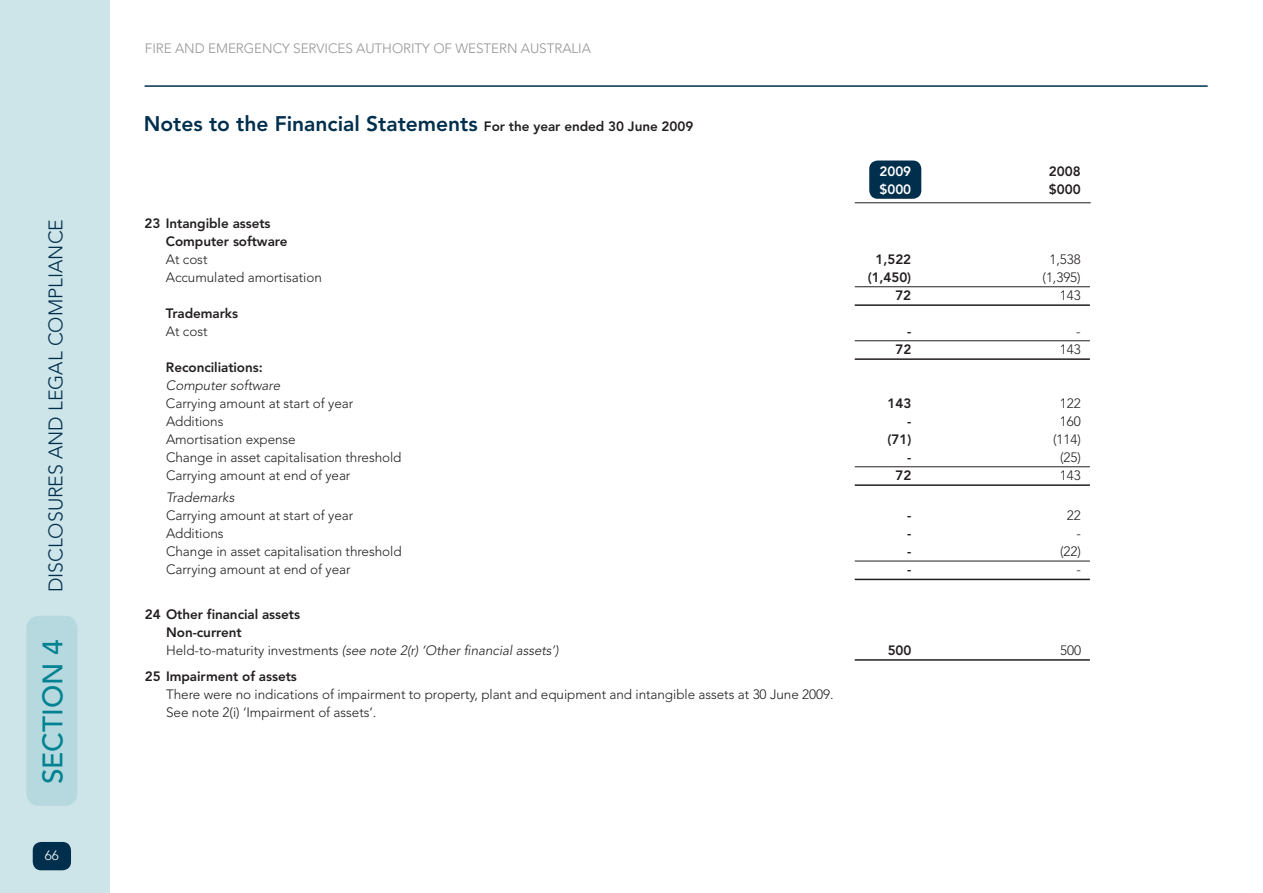
<style>
.page{position:relative;width:1263px;height:893px;background:#fff}
.page>*{position:absolute;margin:0;border:0;box-sizing:border-box;transform-origin:0 0}
.t1{font:500 28.05px "Avenir";color:#008292}
.t2{font:800 21px "Avenir";color:#002f4d}
.t3{font:300 19.5px "Avenir";color:#002f4d}
.t4{font:300 13.5px/18px "Avenir";letter-spacing:-.005em;color:#231f20}
.t5{font:800 13.5px/18px "Avenir";letter-spacing:-.005em;color:#231f20}
.t6{font:italic 300 13.5px/18px "Avenir";letter-spacing:-.005em;color:#231f20}
.t7{font:300 13.5px "Avenir";letter-spacing:-.005em;color:#939598}
.t8{font:800 13.5px "Avenir";letter-spacing:-.005em;color:#fff}
.t9{font:300 13.5px "Avenir";color:#fff}
.s1{font-size:13.5px;color:#231f20}
.s2{font-weight:800;font-style:normal}
.s3{font-style:normal}
</style>
<div class="page">
<div style="left:0;top:0;width:109px;height:893px;background:#cde4e9"></div>
<div style="left:26px;top:616px;width:51px;height:190px;background:#b6d9df;border-radius:13px"></div>
<div style="left:33px;top:842px;width:38px;height:28px;background:#002f4d;border-radius:9px"></div>
<hr style="left:145px;top:85px;width:1063px;height:2px;background:#002f4d">
<hr style="left:855px;top:286px;width:235px;height:1px;background:#231f20">
<hr style="left:855px;top:304px;width:235px;height:2px;background:#231f20">
<hr style="left:855px;top:340px;width:235px;height:1px;background:#231f20">
<hr style="left:855px;top:358px;width:235px;height:2px;background:#231f20">
<hr style="left:855px;top:466px;width:235px;height:1px;background:#231f20">
<hr style="left:855px;top:484px;width:235px;height:2px;background:#231f20">
<hr style="left:855px;top:561px;width:235px;height:1px;background:#231f20">
<hr style="left:855px;top:579px;width:235px;height:1px;background:#231f20">
<hr style="left:855px;top:659px;width:235px;height:2px;background:#231f20">
<div style="left:869px;top:161px;width:52px;height:38px;background:#002f4d;border-radius:9px"></div>
<hr style="left:855px;top:202px;width:236px;height:1px;background:#231f20">
<h3 class="t3" style="left:44px;top:592px;width:375px;rotate:-90deg">DISCLOSURES AND LEGAL COMPLIANCE</h3>
<h1 class="t1" style="left:37px;top:784px;width:147px;rotate:-90deg">Section 4</h1>
<p class="t9" style="left:45px;top:848px;width:16px">66</p>
<p class="t7" style="left:145px;top:40px;width:447px">FIRE AND EMERGENCY SERVICES AUTHORITY OF WESTERN AUSTRALIA</p>
<h2 class="t2" style="left:144px;top:111px;width:551px">Notes to the Financial Statements <span class="s1">For the year ended 30 June 2009</span></h2>
<p class="t8" style="left:879px;top:163px;width:33px">2009</p>
<p class="t5" style="left:1049px;top:162px;width:33px">2008</p>
<p class="t8" style="left:879px;top:181px;width:33px">$000</p>
<p class="t5" style="left:1049px;top:180px;width:33px">$000</p>
<p class="t5" style="left:166px;top:214px;width:123px;text-indent:-21px">23 Intangible assets<br>Computer software</p>
<p class="t4" style="left:166px;top:250px;width:43px">At cost</p>
<p class="t5" style="left:875px;top:250px;width:37px">1,522</p>
<p class="t4" style="left:1049px;top:250px;width:33px">1,538</p>
<p class="t4" style="left:166px;top:268px;width:157px">Accumulated amortisation</p>
<p class="t5" style="left:868px;top:268px;width:45px">(1,450)</p>
<p class="t4" style="left:1042px;top:268px;width:40px">(1,395)</p>
<p class="t5" style="left:895px;top:286px;width:17px">72</p>
<p class="t4" style="left:1060px;top:286px;width:22px">143</p>
<p class="t5" style="left:166px;top:304px;width:74px">Trademarks</p>
<p class="t4" style="left:166px;top:322px;width:43px">At cost</p>
<p class="t5" style="left:907px;top:322px;width:6px">-</p>
<p class="t4" style="left:1076px;top:322px;width:6px">-</p>
<p class="t5" style="left:895px;top:340px;width:17px">72</p>
<p class="t4" style="left:1060px;top:340px;width:22px">143</p>
<p class="t5" style="left:166px;top:358px;width:98px">Reconciliations:</p>
<p class="t6" style="left:166px;top:376px;width:116px">Computer software</p>
<p class="t4" style="left:166px;top:394px;width:189px">Carrying amount at start of year</p>
<p class="t5" style="left:887px;top:394px;width:25px">143</p>
<p class="t4" style="left:1060px;top:394px;width:22px">122</p>
<p class="t4" style="left:166px;top:412px;width:59px">Additions</p>
<p class="t5" style="left:907px;top:412px;width:6px">-</p>
<p class="t4" style="left:1060px;top:412px;width:22px">160</p>
<p class="t4" style="left:166px;top:430px;width:131px">Amortisation expense</p>
<p class="t5" style="left:888px;top:430px;width:25px">(71)</p>
<p class="t4" style="left:1053px;top:430px;width:29px">(114)</p>
<p class="t4" style="left:166px;top:448px;width:237px">Change in asset capitalisation threshold</p>
<p class="t5" style="left:907px;top:448px;width:6px">-</p>
<p class="t4" style="left:1060px;top:448px;width:22px">(25)</p>
<p class="t4" style="left:166px;top:466px;width:186px">Carrying amount at end of year</p>
<p class="t5" style="left:895px;top:466px;width:17px">72</p>
<p class="t4" style="left:1060px;top:466px;width:22px">143</p>
<p class="t6" style="left:166px;top:489px;width:70px">Trademarks</p>
<p class="t4" style="left:166px;top:507px;width:189px">Carrying amount at start of year</p>
<p class="t5" style="left:907px;top:507px;width:6px">-</p>
<p class="t4" style="left:1067px;top:507px;width:15px">22</p>
<p class="t4" style="left:166px;top:525px;width:59px">Additions</p>
<p class="t5" style="left:907px;top:525px;width:6px">-</p>
<p class="t4" style="left:1076px;top:525px;width:6px">-</p>
<p class="t4" style="left:166px;top:543px;width:237px">Change in asset capitalisation threshold</p>
<p class="t5" style="left:907px;top:543px;width:6px">-</p>
<p class="t4" style="left:1060px;top:543px;width:22px">(22)</p>
<p class="t4" style="left:166px;top:561px;width:186px">Carrying amount at end of year</p>
<p class="t5" style="left:907px;top:561px;width:6px">-</p>
<p class="t4" style="left:1076px;top:561px;width:6px">-</p>
<p class="t6" style="left:166px;top:605px;width:394px;text-indent:-21px"><span class="s2">24 Other financial assets<br>Non-current<br></span><span class="s3">Held-to-maturity investments</span> (see note 2(r) ‘Other financial assets’)</p>
<p class="t5" style="left:888px;top:641px;width:25px">500</p>
<p class="t4" style="left:1060px;top:641px;width:22px">500</p>
<p class="t5" style="left:145px;top:668px;width:153px">25 Impairment of assets</p>
<p class="t4" style="left:166px;top:686px;width:669px">There were no indications of impairment to property, plant and equipment and intangible assets at 30 June 2009.<br>See note 2(i) ‘Impairment of assets’.</p>
</div>
